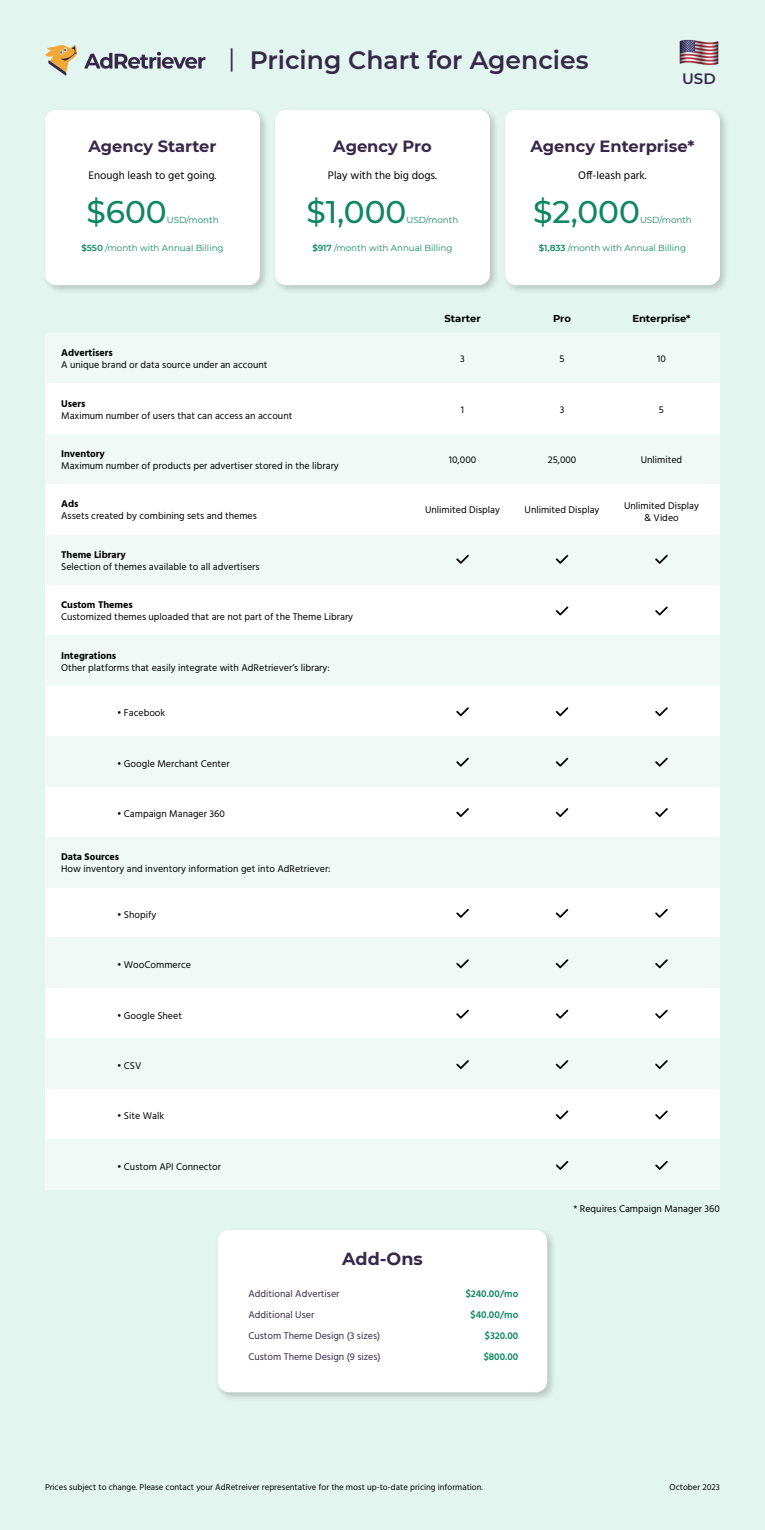
<style>
.page{position:relative;width:765px;height:1530px;background:#e2f5ef}
.page>*{position:absolute;margin:0;border:0;box-sizing:border-box;transform-origin:0 0}
.t1{font:500 31.25px "Montserrat";color:#0d8760}
.t2{font:600 25px "Montserrat";color:#372849}
.t3{font:700 17.5px "Montserrat";color:#372849}
.t4{font:700 16.25px "Montserrat";color:#372849}
.t5{font:600 15px "Montserrat";color:#372849}
.t6{font:11.25px "Hind";color:#000}
.t7{font:10px/12px "Hind";color:#000;text-align:center}
.t8{font:10px/21px "Hind";color:#372849}
.t9{font:700 10px "Hind";color:#000}
.t10{font:600 10px/21px "Hind";color:#0d8760;text-align:right}
.t11{font:700 10px "Montserrat";color:#000}
.t12{font:8.75px "Hind";color:#000}
.t13{font:8.75px "Montserrat";color:#0d8760}
.s1{font-weight:400}
.s2{font-weight:600}
</style>
<div class="page">
<div style="left:41px;top:106px;width:229px;height:189px;background:#000;opacity:.2"></div>
<div style="left:45px;top:110px;width:215px;height:175px;background:#fff;border-radius:11px"></div>
<div style="left:271px;top:106px;width:229px;height:189px;background:#000;opacity:.2"></div>
<div style="left:275px;top:110px;width:215px;height:175px;background:#fff;border-radius:11px"></div>
<div style="left:501px;top:106px;width:229px;height:189px;background:#000;opacity:.2"></div>
<div style="left:505px;top:110px;width:215px;height:175px;background:#fff;border-radius:11px"></div>
<div style="left:45px;top:333px;width:675px;height:50px;background:#f0f9f6"></div>
<div style="left:45px;top:434px;width:675px;height:50px;background:#f0f9f6"></div>
<div style="left:45px;top:585px;width:675px;height:50px;background:#fff"></div>
<div style="left:45px;top:686px;width:675px;height:50px;background:#fff"></div>
<div style="left:45px;top:887px;width:675px;height:51px;background:#fff"></div>
<div style="left:45px;top:988px;width:675px;height:51px;background:#fff"></div>
<div style="left:45px;top:1089px;width:675px;height:50px;background:#fff"></div>
<div style="left:45px;top:787px;width:675px;height:50px;background:#fff"></div>
<div style="left:45px;top:736px;width:675px;height:51px;background:#f0f9f6"></div>
<div style="left:45px;top:938px;width:675px;height:50px;background:#f0f9f6"></div>
<div style="left:45px;top:1039px;width:675px;height:50px;background:#f0f9f6"></div>
<div style="left:45px;top:1139px;width:675px;height:51px;background:#f0f9f6"></div>
<div style="left:45px;top:383px;width:675px;height:51px;background:#fff"></div>
<div style="left:45px;top:535px;width:675px;height:50px;background:#f0f9f6"></div>
<div style="left:45px;top:635px;width:675px;height:51px;background:#f0f9f6"></div>
<div style="left:45px;top:837px;width:675px;height:50px;background:#f0f9f6"></div>
<svg style="left:456px;top:555px;width:13px;height:9px"></svg>
<svg style="left:456px;top:707px;width:13px;height:9px"></svg>
<svg style="left:456px;top:909px;width:13px;height:9px"></svg>
<svg style="left:456px;top:1010px;width:13px;height:9px"></svg>
<svg style="left:456px;top:758px;width:13px;height:9px"></svg>
<svg style="left:456px;top:808px;width:13px;height:9px"></svg>
<svg style="left:456px;top:959px;width:13px;height:9px"></svg>
<svg style="left:456px;top:1060px;width:13px;height:9px"></svg>
<svg style="left:556px;top:555px;width:12px;height:9px"></svg>
<svg style="left:556px;top:707px;width:12px;height:9px"></svg>
<svg style="left:556px;top:909px;width:12px;height:9px"></svg>
<svg style="left:556px;top:1010px;width:12px;height:9px"></svg>
<svg style="left:556px;top:1111px;width:12px;height:8px"></svg>
<svg style="left:556px;top:758px;width:12px;height:9px"></svg>
<svg style="left:556px;top:808px;width:12px;height:9px"></svg>
<svg style="left:556px;top:959px;width:12px;height:9px"></svg>
<svg style="left:556px;top:1060px;width:12px;height:9px"></svg>
<svg style="left:556px;top:1161px;width:12px;height:9px"></svg>
<svg style="left:556px;top:607px;width:12px;height:8px"></svg>
<svg style="left:655px;top:555px;width:13px;height:9px"></svg>
<svg style="left:655px;top:707px;width:13px;height:9px"></svg>
<svg style="left:655px;top:909px;width:13px;height:9px"></svg>
<svg style="left:655px;top:1010px;width:13px;height:9px"></svg>
<svg style="left:655px;top:1111px;width:13px;height:8px"></svg>
<svg style="left:655px;top:758px;width:13px;height:9px"></svg>
<svg style="left:655px;top:808px;width:13px;height:9px"></svg>
<svg style="left:655px;top:959px;width:13px;height:9px"></svg>
<svg style="left:655px;top:1060px;width:13px;height:9px"></svg>
<svg style="left:655px;top:1161px;width:13px;height:9px"></svg>
<svg style="left:655px;top:607px;width:13px;height:8px"></svg>
<svg style="left:45px;top:45px;width:32px;height:31px"></svg>
<svg style="left:84px;top:52px;width:121px;height:17px"></svg>
<div style="left:45px;top:484px;width:675px;height:51px;background:#fff"></div>
<div style="left:214px;top:1226px;width:343px;height:176px;background:#000;opacity:.2"></div>
<div style="left:218px;top:1230px;width:329px;height:162px;background:#fff;border-radius:11px"></div>
<img style="left:679px;top:40px;width:40px;height:25px">
<h2 class="t2" style="left:228px;top:43px;width:362px"><span class="s1">|</span> Pricing Chart for Agencies</h2>
<h3 class="t5" style="left:682px;top:68px;width:35px">USD</h3>
<h3 class="t4" style="left:89px;top:134px;width:129px">Agency Starter</h3>
<h3 class="t4" style="left:333px;top:134px;width:100px">Agency Pro</h3>
<h3 class="t4" style="left:531px;top:134px;width:165px">Agency Enterprise*</h3>
<p class="t6" style="left:89px;top:167px;width:129px">Enough leash to get going.</p>
<p class="t6" style="left:328px;top:167px;width:111px">Play with the big dogs.</p>
<p class="t6" style="left:578px;top:167px;width:70px">Off-leash park.</p>
<h1 class="t1" style="left:86px;top:190px;width:82px">$600</h1>
<p class="t13" style="left:167px;top:214px;width:53px">USD/month</p>
<h1 class="t1" style="left:307px;top:190px;width:101px">$1,000</h1>
<p class="t13" style="left:407px;top:214px;width:53px">USD/month</p>
<h1 class="t1" style="left:533px;top:190px;width:108px">$2,000</h1>
<p class="t13" style="left:640px;top:214px;width:53px">USD/month</p>
<p class="t13" style="left:81px;top:242px;width:144px"><span class="s2">$550</span> /month with Annual Billing</p>
<p class="t13" style="left:312px;top:242px;width:142px"><span class="s2">$917</span> /month with Annual Billing</p>
<p class="t13" style="left:539px;top:242px;width:149px"><span class="s2">$1,833</span> /month with Annual Billing</p>
<p class="t9" style="left:61px;top:347px;width:53px">Advertisers</p>
<p class="t7" style="left:61px;top:359px;width:208px">A unique brand or data source under an account</p>
<p class="t9" style="left:61px;top:397px;width:26px">Users</p>
<p class="t7" style="left:61px;top:410px;width:233px">Maximum number of users that can access an account</p>
<p class="t9" style="left:61px;top:448px;width:45px">Inventory</p>
<p class="t7" style="left:61px;top:460px;width:279px">Maximum number of products per advertiser stored in the library</p>
<p class="t9" style="left:61px;top:498px;width:19px">Ads</p>
<p class="t7" style="left:61px;top:511px;width:197px">Assets created by combining sets and themes</p>
<p class="t9" style="left:61px;top:549px;width:66px">Theme Library</p>
<p class="t7" style="left:61px;top:561px;width:200px">Selection of themes available to all advertisers</p>
<p class="t9" style="left:61px;top:599px;width:73px">Custom Themes</p>
<p class="t7" style="left:61px;top:611px;width:294px">Customized themes uploaded that are not part of the Theme Library</p>
<p class="t9" style="left:61px;top:649px;width:57px">Integrations</p>
<p class="t7" style="left:61px;top:662px;width:270px">Other platforms that easily integrate with AdRetriever’s library:</p>
<p class="t7" style="left:117px;top:707px;width:50px">• Facebook</p>
<p class="t7" style="left:117px;top:758px;width:114px">• Google Merchant Center</p>
<p class="t7" style="left:117px;top:808px;width:109px">• Campaign Manager 360</p>
<p class="t9" style="left:61px;top:851px;width:60px">Data Sources</p>
<p class="t7" style="left:61px;top:863px;width:271px">How inventory and inventory information get into AdRetriever:</p>
<p class="t7" style="left:117px;top:909px;width:41px">• Shopify</p>
<p class="t7" style="left:117px;top:959px;width:75px">• WooCommerce</p>
<p class="t7" style="left:117px;top:1010px;width:67px">• Google Sheet</p>
<p class="t7" style="left:117px;top:1060px;width:26px">• CSV</p>
<p class="t7" style="left:117px;top:1111px;width:49px">• Site Walk</p>
<p class="t7" style="left:117px;top:1161px;width:106px">• Custom API Connector</p>
<p class="t11" style="left:445px;top:311px;width:38px">Starter</p>
<p class="t7" style="left:460px;top:353px;width:6px">3</p>
<p class="t11" style="left:553px;top:311px;width:19px">Pro</p>
<p class="t7" style="left:560px;top:353px;width:7px">5</p>
<p class="t11" style="left:632px;top:311px;width:60px">Enterprise*</p>
<p class="t7" style="left:657px;top:353px;width:10px">10</p>
<p class="t7" style="left:461px;top:404px;width:5px">1</p>
<p class="t7" style="left:560px;top:404px;width:6px">3</p>
<p class="t7" style="left:659px;top:404px;width:7px">5</p>
<p class="t7" style="left:449px;top:454px;width:29px">10,000</p>
<p class="t7" style="left:548px;top:454px;width:30px">25,000</p>
<p class="t7" style="left:641px;top:454px;width:43px">Unlimited</p>
<p class="t7" style="left:425px;top:505px;width:76px">Unlimited Display</p>
<p class="t7" style="left:525px;top:505px;width:76px">Unlimited Display</p>
<p class="t7" style="left:624px;top:500px;width:76px">Unlimited Display &amp; Video</p>
<p class="t7" style="left:573px;top:1203px;width:148px">* Requires Campaign Manager 360</p>
<h3 class="t3" style="left:342px;top:1247px;width:82px">Add-Ons</h3>
<p class="t8" style="left:248px;top:1284px;width:134px">Additional Advertiser<br>Additional User<br>Custom Theme Design (3 sizes)<br>Custom Theme Design (9 sizes)</p>
<p class="t10" style="left:466px;top:1284px;width:54px">$240.00/mo $40.00/mo $320.00 $800.00</p>
<p class="t12" style="left:45px;top:1481px;width:440px">Prices subject to change. Please contact your AdRetreiver representative for the most up-to-date pricing information.</p>
<p class="t12" style="left:670px;top:1481px;width:52px">October 2023</p>
</div>
